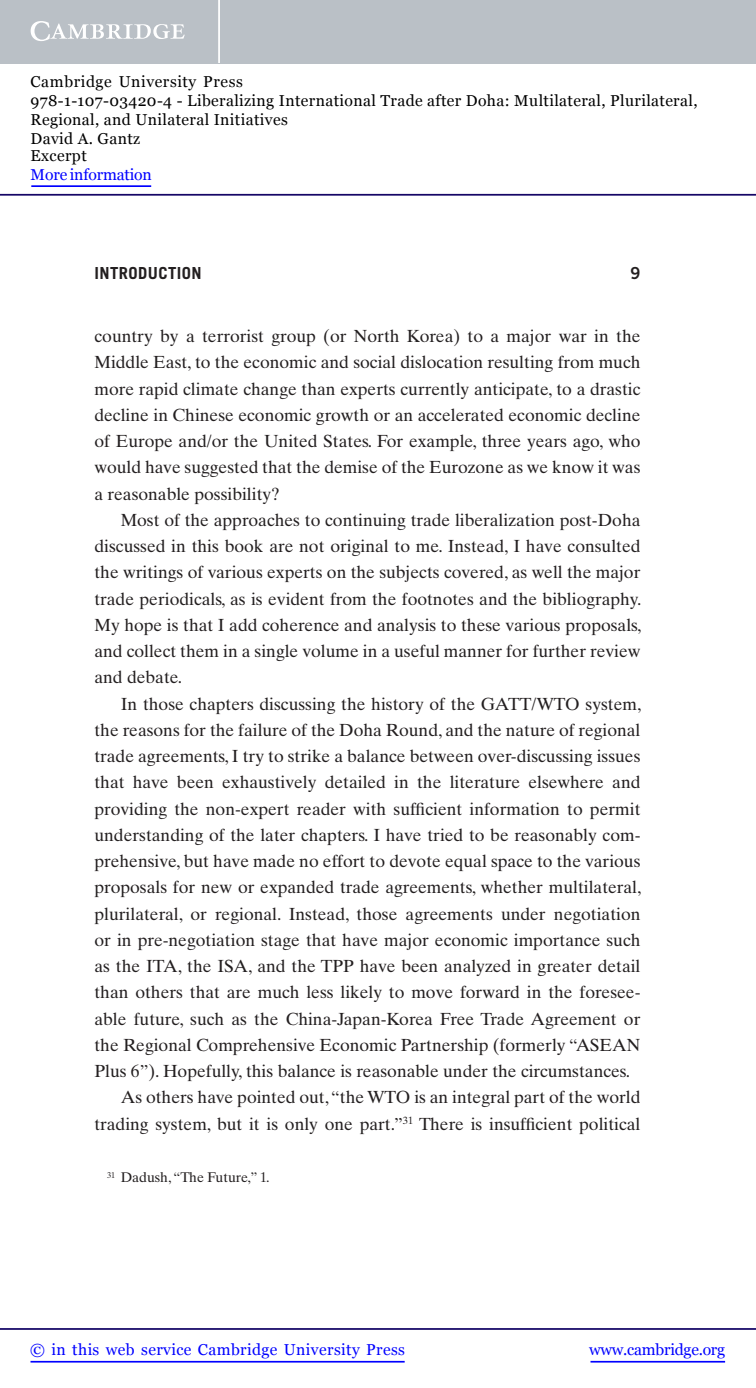
<style>
.page{position:relative;width:756px;height:1388px;background:#fff}
.page>*{position:absolute;margin:0;border:0;box-sizing:border-box;transform-origin:0 0}
.t1{font:17.5px/26.2px "Times Ten LT Std";color:#231f20;text-align:justify}
.t2{font:700 16.62px "Trade Gothic LT Std";letter-spacing:.025em;color:#231f20}
.t3{font:16.62px "Trade Gothic LT Std Bd 2";color:#231f20}
.t4{font:15.75px/18.6px "Georgia";letter-spacing:.025em;color:#000}
.t5{font:15.75px "Georgia";letter-spacing:.025em;color:#00f}
.t6{font:15.75px "Georgia";letter-spacing:-.015em;color:#00f}
.t7{font:15.75px "Georgia";letter-spacing:-.01em;color:#00f}
.t8{font:14px "Times Ten LT Std";color:#231f20}
</style>
<div class="page">
<hr style="left:591px;top:1361px;width:134px;height:1px;background:#00f">
<hr style="left:0;top:1328px;width:756px;height:2px;background:#150666">
<hr style="left:31px;top:1361px;width:374px;height:1px;background:#00f">
<div style="left:0;top:0;width:756px;height:63px;background:#bac0c6"></div>
<svg style="left:31px;top:21px;width:154px;height:20px"></svg>
<hr style="left:218px;top:0;width:2px;height:63px;background:#fff">
<hr style="left:0;top:194px;width:756px;height:2px;background:#150666">
<hr style="left:31px;top:185px;width:120px;height:2px;background:#00f">
<p class="t4" style="left:31px;top:72px;width:668px">Cambridge University Press<br>978-1-107-03420-4 - Liberalizing International Trade after Doha: Multilateral, Plurilateral, Regional, and Unilateral Initiatives<br>David A. Gantz<br>Excerpt</p>
<p class="t7" style="left:31px;top:166px;width:123px">More information</p>
<p class="t2" style="left:94px;top:267px;width:109px">INTRODUCTION</p>
<p class="t3" style="left:630px;top:267px;width:12px">9</p>
<p class="t1" style="left:94px;top:325px;width:548px">country by a terrorist group (or North Korea) to a major war in the Middle East, to the economic and social dislocation resulting from much more rapid climate change than experts currently anticipate, to a drastic decline in Chinese economic growth or an accelerated economic decline of Europe and/or the United States. For example, three years ago, who would have suggested that the demise of the Eurozone as we know it was a reasonable possibility?</p>
<p class="t1" style="left:94px;top:508px;width:548px;text-indent:26px">Most of the approaches to continuing trade liberalization post-Doha discussed in this book are not original to me. Instead, I have consulted the writings of various experts on the subjects covered, as well the major trade periodicals, as is evident from the footnotes and the bibliography.<br>My hope is that I add coherence and analysis to these various proposals, and collect them in a single volume in a useful manner for further review and debate.</p>
<p class="t1" style="left:121px;top:692px;width:522px">In those chapters discussing the history of the GATT/WTO system,</p>
<p class="t1" style="left:94px;top:718px;width:547px">the reasons for the failure of the Doha Round, and the nature of regional</p>
<p class="t1" style="left:94px;top:745px;width:547px">trade agreements, I try to strike a balance between over-discussing issues</p>
<p class="t1" style="left:94px;top:771px;width:547px">that have been exhaustively detailed in the literature elsewhere and</p>
<p class="t1" style="left:94px;top:797px;width:547px">providing the non-expert reader with sufficient information to permit</p>
<p class="t1" style="left:94px;top:823px;width:548px">understanding of the later chapters. I have tried to be reasonably com-</p>
<p class="t1" style="left:94px;top:850px;width:548px">prehensive, but have made no effort to devote equal space to the various</p>
<p class="t1" style="left:94px;top:876px;width:548px">proposals for new or expanded trade agreements, whether multilateral,</p>
<p class="t1" style="left:94px;top:902px;width:548px">plurilateral, or regional. Instead, those agreements under negotiation</p>
<p class="t1" style="left:94px;top:928px;width:548px">or in pre-negotiation stage that have major economic importance such</p>
<p class="t1" style="left:94px;top:955px;width:547px">as the ITA, the ISA, and the TPP have been analyzed in greater detail</p>
<p class="t1" style="left:94px;top:981px;width:548px">than others that are much less likely to move forward in the foresee-</p>
<p class="t1" style="left:94px;top:1007px;width:548px">able future, such as the China-Japan-Korea Free Trade Agreement or</p>
<p class="t1" style="left:94px;top:1033px;width:547px">the Regional Comprehensive Economic Partnership (formerly “ASEAN</p>
<p class="t1" style="left:94px;top:1060px;width:537px">Plus 6”). Hopefully, this balance is reasonable under the circumstances.</p>
<p class="t1" style="left:121px;top:1086px;width:521px">As others have pointed out, “the WTO is an integral part of the world</p>
<p class="t1" style="left:94px;top:1112px;width:548px">trading system, but it is only one part.” <sup>31</sup> There is insufficient political</p>
<p class="t8" style="left:107px;top:1172px;width:164px"><sup>31</sup> Dadush, “The Future,” 1.</p>
<p class="t5" style="left:30px;top:1340px;width:376px">© in this web service Cambridge University Press</p>
<p class="t6" style="left:589px;top:1340px;width:137px">www.cambridge.org</p>
</div>
